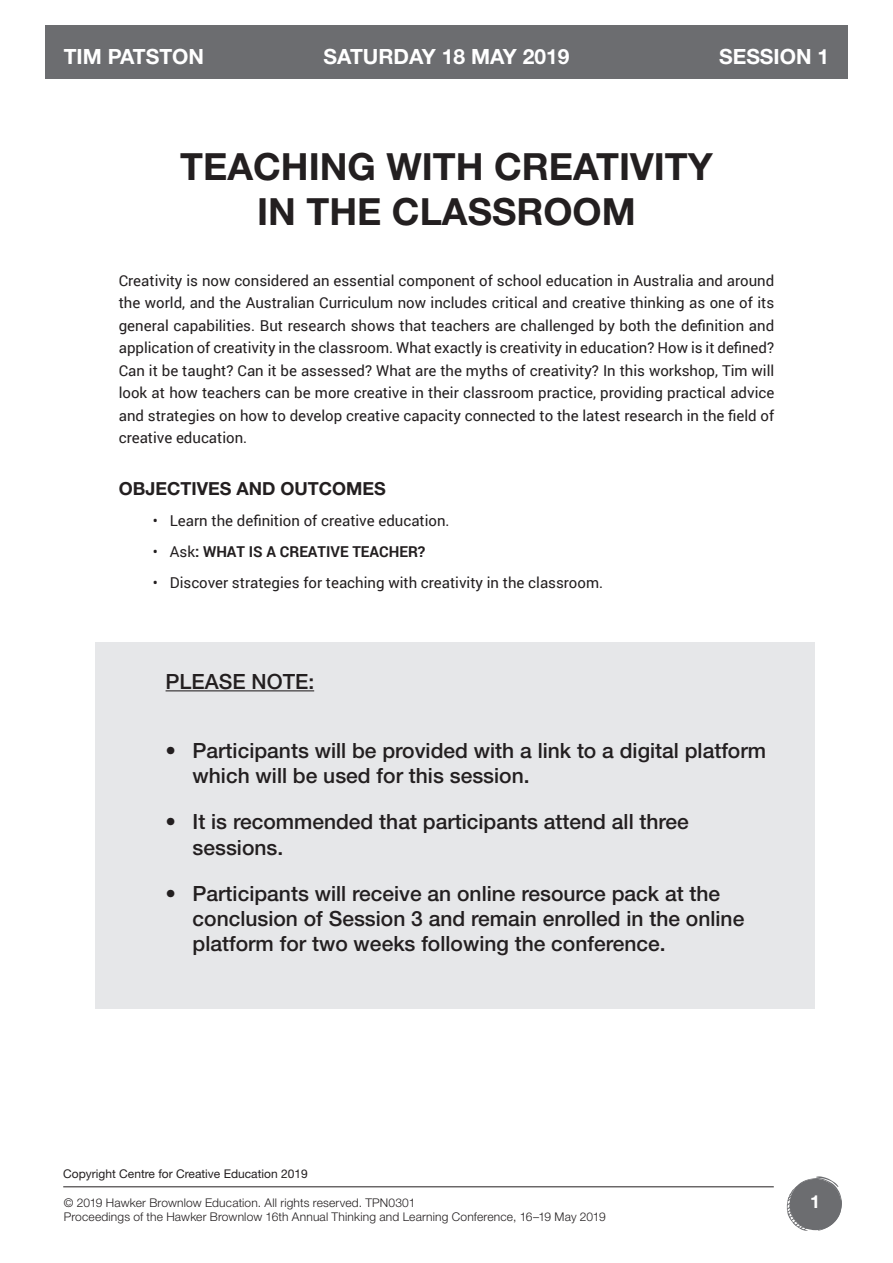
<style>
.page{position:relative;width:893px;height:1263px;background:#fff}
.page>*{position:absolute;margin:0;border:0;box-sizing:border-box;transform-origin:0 0}
.t1{font:700 37.5px/45px "Helvetica Neue LT Std";color:#231f20;text-align:center}
.t2{font:500 21px/25.2px "Helvetica Neue LT Std";color:#231f20}
.t3{font:700 21px "Helvetica Neue LT Std";color:#fff}
.t4{font:700 18px "Helvetica Neue LT Std";color:#231f20}
.t5{font:700 18px "Helvetica Neue LT Std";color:#fff}
.t6{font:15px/22.5px "Roboto";color:#231f20;text-align:justify}
.t7{font:700 15px "Roboto";color:#231f20}
.t8{font:300 12px/14.4px "Helvetica Neue LT Std";letter-spacing:.015em;color:#231f20}
.t9{font:12px "Helvetica Neue LT Std";color:#231f20}
.s1{font-weight:400}
</style>
<div class="page">
<hr style="left:63px;top:1186px;width:711px;height:1px;background:#231f20">
<div style="left:95px;top:642px;width:719px;height:367px;background:#e6e7e9"></div>
<hr style="left:166px;top:690px;width:148px;height:1px;background:#231f20">
<div style="left:45px;top:25px;width:803px;height:54px;background:#6c6d70"></div>
<svg style="left:786px;top:1176px;width:56px;height:55px"></svg>
<div style="left:790px;top:1179px;width:51px;height:51px;background:#6c6d70;border-radius:50%"></div>
<h2 class="t3" style="left:64px;top:49px;width:142px">TIM PATSTON</h2>
<h2 class="t3" style="left:324px;top:49px;width:247px">SATURDAY 18 MAY 2019</h2>
<h2 class="t3" style="left:719px;top:49px;width:112px">SESSION 1</h2>
<h1 class="t1" style="left:180px;top:148px;width:534px">TEACHING WITH CREATIVITY<br>IN THE CLASSROOM</h1>
<p class="t6" style="left:119px;top:268px;width:657px">Creativity is now considered an essential component of school education in Australia and around the world, and the Australian Curriculum now includes critical and creative thinking as one of its general capabilities. But research shows that teachers are challenged by both the definition and application of creativity in the classroom. What exactly is creativity in education? How is it defined?<br>Can it be taught? Can it be assessed? What are the myths of creativity? In this workshop, Tim will look at how teachers can be more creative in their classroom practice, providing practical advice and strategies on how to develop creative capacity connected to the latest research in the field of creative education.</p>
<p class="t4" style="left:119px;top:482px;width:269px">OBJECTIVES AND OUTCOMES</p>
<p class="t6" style="left:153px;top:508px;width:298px">• Learn the definition of creative education.</p>
<p class="t7" style="left:153px;top:541px;width:274px"><span class="s1">• Ask</span>: WHAT IS A CREATIVE TEACHER?</p>
<p class="t6" style="left:153px;top:570px;width:452px">• Discover strategies for teaching with creativity in the classroom.</p>
<h2 class="t2" style="left:166px;top:671px;width:150px">PLEASE NOTE:</h2>
<h2 class="t2" style="left:193px;top:740px;width:575px;text-indent:-27px">• Participants will be provided with a link to a digital platform which will be used for this session.</h2>
<h2 class="t2" style="left:193px;top:811px;width:498px;text-indent:-27px">• It is recommended that participants attend all three sessions.</h2>
<h2 class="t2" style="left:193px;top:883px;width:553px;text-indent:-27px">• Participants will receive an online resource pack at the conclusion of Session 3 and remain enrolled in the online platform for two weeks following the conference.</h2>
<p class="t9" style="left:63px;top:1169px;width:246px">Copyright Centre for Creative Education 2019</p>
<p class="t8" style="left:64px;top:1196px;width:543px">© 2019 Hawker Brownlow Education. All rights reserved. TPN0301<br>Proceedings of the Hawker Brownlow 16th Annual Thinking and Learning Conference, 16–19 May 2019</p>
<p class="t5" style="left:810px;top:1195px;width:12px">1</p>
</div>
